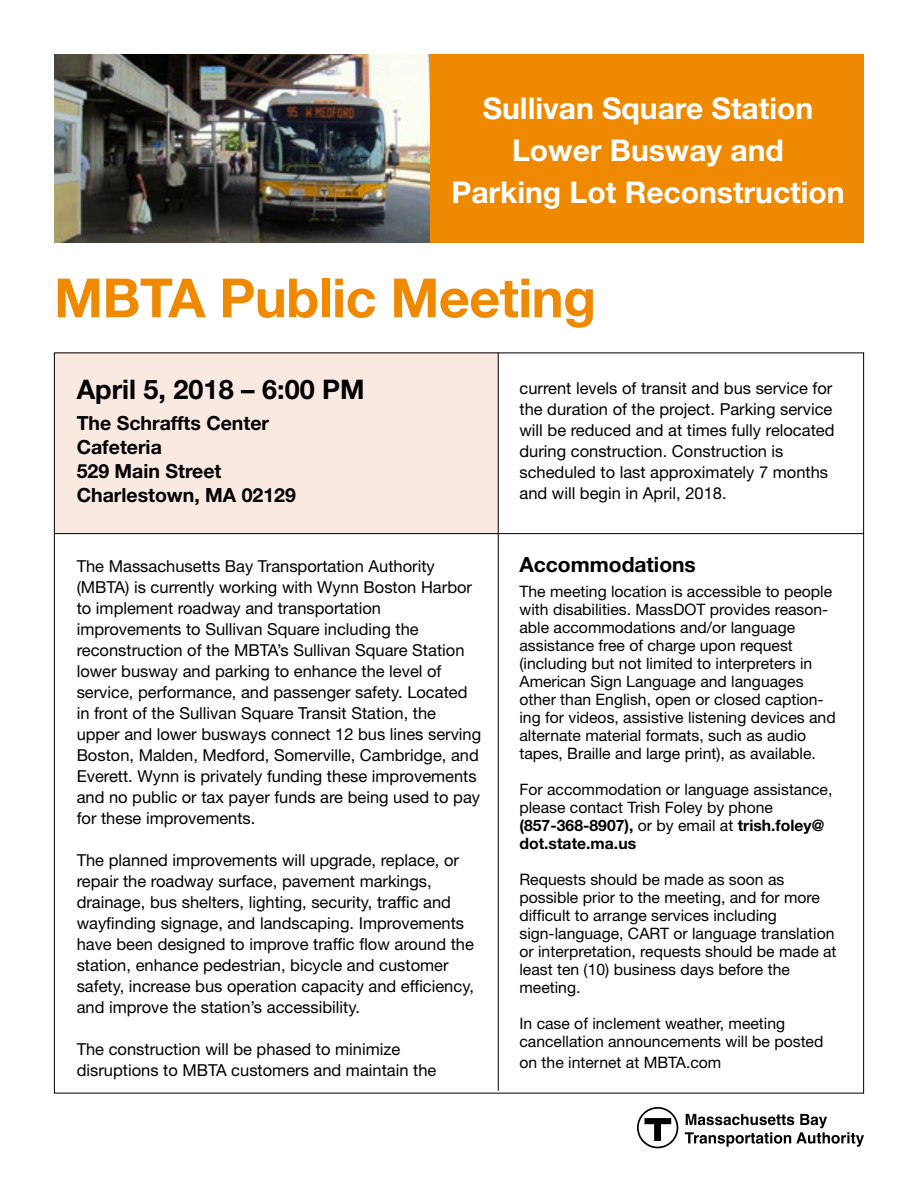
<style>
.page{position:relative;width:918px;height:1188px;background:#fff}
.page>*{position:absolute;margin:0;border:0;box-sizing:border-box;transform-origin:0 0}
.t1{font:700 54px "Helvetica Neue LT Std";letter-spacing:-.01em;color:#ef8a00}
.t2{font:700 30px/42px "Helvetica Neue LT Std";color:#fff;text-align:center}
.t3{font:700 27px "Helvetica Neue LT Std";color:#000}
.t4{font:700 21px "Helvetica Neue LT Std";color:#000}
.t5{font:700 19.5px "Helvetica Neue LT Std";color:#000}
.t6{font:16.5px/21px "Helvetica Neue LT Std";color:#000}
.t7{font:15.75px/18px "Helvetica Neue LT Std";color:#000}
.t8{font:700 15.75px/18px "Helvetica Neue LT Std";color:#000}
.s1{font-weight:400}
</style>
<div class="page">
<div style="left:54px;top:352px;width:444px;height:182px;background:#f9e9e1"></div>
<div style="left:423px;top:54px;width:441px;height:189px;background:#ef8a00"></div>
<svg style="left:685px;top:1114px;width:179px;height:33px"></svg>
<svg style="left:637px;top:1107px;width:41px;height:41px"></svg>
<img style="left:54px;top:54px;width:376px;height:189px">
<hr style="left:498px;top:352px;width:1px;height:739px;background:#000">
<hr style="left:54px;top:533px;width:810px;height:1px;background:#000">
<p class="t2" style="left:483px;top:86px;width:332px">Sullivan Square Station</p>
<p class="t2" style="left:451px;top:128px;width:395px">Lower Busway and<br>Parking Lot Reconstruction</p>
<p class="t1" style="left:54px;top:265px;width:544px">MBTA Public Meeting</p>
<p class="t3" style="left:77px;top:372px;width:290px">April 5, 2018 – 6:00 PM</p>
<p class="t5" style="left:77px;top:411px;width:194px">The Schraffts Center</p>
<p class="t5" style="left:77px;top:435px;width:87px">Cafeteria</p>
<p class="t5" style="left:77px;top:459px;width:146px">529 Main Street</p>
<p class="t5" style="left:77px;top:483px;width:221px">Charlestown, MA 02129</p>
<p class="t6" style="left:77px;top:555px;width:406px">The Massachusetts Bay Transportation Authority (MBTA) is currently working with Wynn Boston Harbor to implement roadway and transportation improvements to Sullivan Square including the reconstruction of the MBTA’s Sullivan Square Station lower busway and parking to enhance the level of service, performance, and passenger safety. Located in front of the Sullivan Square Transit Station, the upper and lower busways connect 12 bus lines serving Boston, Malden, Medford, Somerville, Cambridge, and Everett. Wynn is privately funding these improvements and no public or tax payer funds are being used to pay for these improvements.</p>
<p class="t6" style="left:77px;top:849px;width:399px">The planned improvements will upgrade, replace, or repair the roadway surface, pavement markings, drainage, bus shelters, lighting, security, traffic and wayfinding signage, and landscaping. Improvements have been designed to improve traffic flow around the station, enhance pedestrian, bicycle and customer safety, increase bus operation capacity and efficiency, and improve the station’s accessibility.</p>
<p class="t6" style="left:77px;top:1038px;width:361px">The construction will be phased to minimize disruptions to MBTA customers and maintain the</p>
<p class="t6" style="left:519px;top:378px;width:317px">current levels of transit and bus service for the duration of the project. Parking service will be reduced and at times fully relocated during construction. Construction is scheduled to last approximately 7 months and will begin in April, 2018.</p>
<p class="t4" style="left:519px;top:552px;width:178px">Accommodations</p>
<p class="t7" style="left:519px;top:582px;width:318px">The meeting location is accessible to people with disabilities. MassDOT provides reason&shy;able accommodations and/or language assistance free of charge upon request (including but not limited to interpreters in American Sign Language and languages other than English, open or closed caption&shy;ing for videos, assistive listening devices and alternate material formats, such as audio tapes, Braille and large print), as available.</p>
<p class="t7" style="left:519px;top:780px;width:315px">For accommodation or language assistance, please contact Trish Foley by phone</p>
<p class="t8" style="left:519px;top:816px;width:306px">(857-368-8907), <span class="s1">or by email at</span> trish.foley@ dot.state.ma.us</p>
<p class="t7" style="left:519px;top:870px;width:319px">Requests should be made as soon as possible prior to the meeting, and for more difficult to arrange services including sign-language, CART or language translation or interpretation, requests should be made at least ten (10) business days before the meeting.</p>
<p class="t7" style="left:519px;top:1014px;width:305px">In case of inclement weather, meeting cancellation announcements will be posted</p>
<p class="t7" style="left:519px;top:1053px;width:203px">on the internet at MBTA.com</p>
</div>
